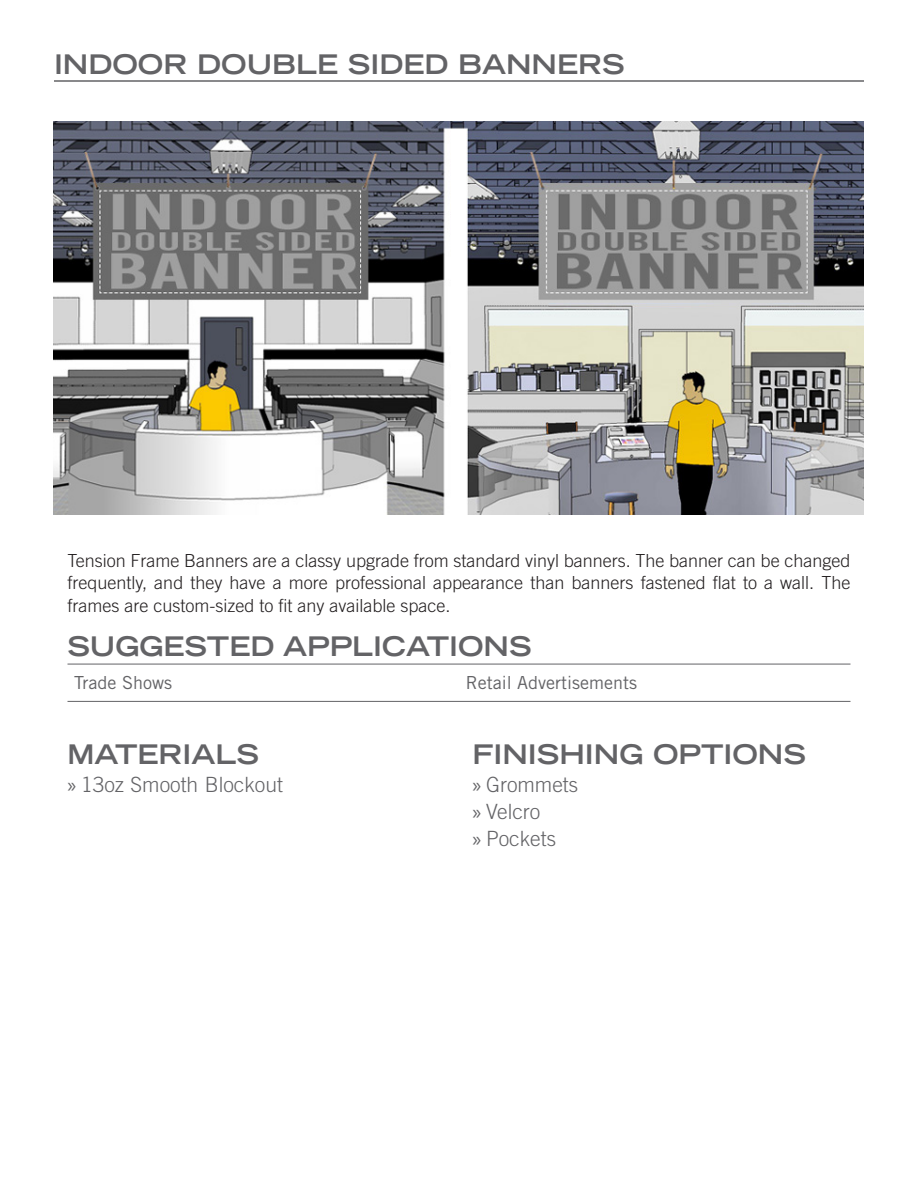
<style>
.page{position:relative;width:918px;height:1188px;background:#fff}
.page>*{position:absolute;margin:0;border:0;box-sizing:border-box;transform-origin:0 0}
.HEADERS{font:700 expanded 27px "Trade Gothic LT Std";color:#636366}
.t1{font:300 21px "Trade Gothic LT Std";color:#636366}
.INFOCOPY{font:300 18px/22.5px "Trade Gothic LT Std";color:#231f20;text-align:justify}
.t2{font:18px "Trade Gothic LT Std";color:#636366}
.s1{font-family:"Myriad Pro";font-weight:400}
</style>
<div class="page">
<hr style="left:54px;top:80px;width:810px;height:2px;background:#636366">
<hr style="left:68px;top:701px;width:391px;height:1px;background:#636366">
<hr style="left:459px;top:701px;width:391px;height:1px;background:#636366">
<hr style="left:459px;top:664px;width:391px;height:1px;background:#636366">
<hr style="left:68px;top:664px;width:391px;height:1px;background:#636366">
<img style="left:54px;top:121px;width:810px;height:393px">
<p class="HEADERS" style="left:54px;top:46px;width:572px">INDOOR DOUBLE SIDED BANNERS</p>
<p class="INFOCOPY" style="left:68px;top:549px;width:784px">Tension Frame Banners are a classy upgrade from standard vinyl banners. The banner can be changed frequently, and they have a more professional appearance than banners fastened flat to a wall. The frames are custom-sized to fit any available space.</p>
<p class="HEADERS" style="left:68px;top:629px;width:466px">SUGGESTED APPLICATIONS</p>
<p class="t2" style="left:74px;top:672px;width:99px">Trade Shows</p>
<p class="t2" style="left:466px;top:672px;width:173px">Retail Advertisements</p>
<p class="HEADERS" style="left:68px;top:737px;width:193px">MATERIALS</p>
<p class="t1" style="left:68px;top:773px;width:217px"><span class="s1">»</span> 13oz Smooth Blockout</p>
<p class="HEADERS" style="left:472px;top:737px;width:335px">FINISHING OPTIONS</p>
<p class="t1" style="left:472px;top:773px;width:107px"><span class="s1">»</span> Grommets</p>
<p class="t1" style="left:472px;top:800px;width:69px"><span class="s1">»</span> Velcro</p>
<p class="t1" style="left:472px;top:827px;width:85px"><span class="s1">»</span> Pockets</p>
</div>
